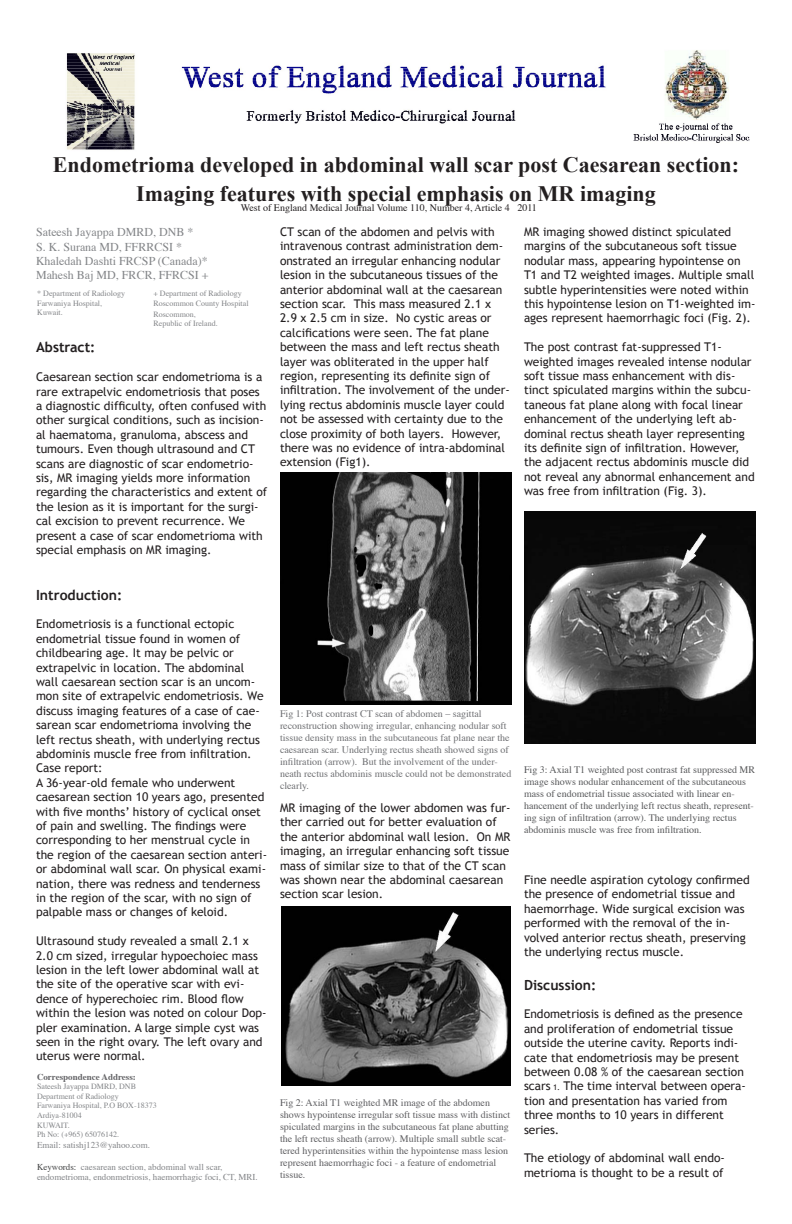
<style>
.page{position:relative;width:792px;height:1224px;background:#fff}
.page>*{position:absolute;margin:0;border:0;box-sizing:border-box;transform-origin:0 0}
.Main_text_paragraph{font:700 22px/28.8px "Times New Roman";color:#231f20;text-align:center}
.Main_text_paragraph-2{font:700 14px "Trebuchet MS";color:#231f20}
.Main_text_paragraph-3{font:12px/14.4px "Trebuchet MS";color:#231f20}
.Main_text_paragraph-4{font:12px "Times";color:#838588}
.Main_text_paragraph-5{font:10px/12px "Times";color:#5e5e61}
.Main_text_paragraph-6{font:10px/12px "Times";color:#6f7073}
.Main_text_paragraph-7{font:10px/12px "Times";color:#58595b}
.Main_text_paragraph-8{font:10px "Times";color:#231f20}
.Main_text_paragraph-9{font:9px "Times";color:#838588}
.Main_text_paragraph-10{font:700 9px "Times";color:#656568}
.Main_text_paragraph-11{font:8px "Times";color:#838588}
.s1{font-size:8px}
.s2{color:#434445}
</style>
<div class="page">
<img style="left:66px;top:50px;width:684px;height:100px">
<img style="left:280px;top:473px;width:232px;height:232px">
<img style="left:281px;top:907px;width:229px;height:178px">
<img style="left:524px;top:512px;width:232px;height:232px">
<p class="Main_text_paragraph" style="left:53px;top:150px;width:688px">Endometrioma developed in abdominal wall scar post Caesarean section:<br>Imaging features with special emphasis on MR imaging</p>
<p class="Main_text_paragraph-3" style="left:280px;top:225px;width:231px">CT scan of the abdomen and pelvis with intravenous contrast administration dem&shy;onstrated an irregular enhancing nodular lesion in the subcutaneous tissues of the anterior abdominal wall at the caesarean section scar. This mass measured 2.1 x 2.9 x 2.5 cm in size. No cystic areas or calcifications were seen. The fat plane between the mass and left rectus sheath layer was obliterated in the upper half region, representing its definite sign of infiltration. The involvement of the under&shy;lying rectus abdominis muscle layer could not be assessed with certainty due to the close proximity of both layers. However, there was no evidence of intra-abdominal extension (Fig1).</p>
<p class="Main_text_paragraph-8" style="left:241px;top:199px;width:298px">West of England Medical Journal Volume 110, Number 4, Article 4 2011</p>
<p class="Main_text_paragraph-3" style="left:524px;top:225px;width:233px">MR imaging showed distinct spiculated margins of the subcutaneous soft tissue nodular mass, appearing hypointense on T1 and T2 weighted images. Multiple small subtle hyperintensities were noted within this hypointense lesion on T1-weighted im&shy;ages represent haemorrhagic foci (Fig. 2).</p>
<p class="Main_text_paragraph-3" style="left:524px;top:340px;width:232px">The post contrast fat-suppressed T1- weighted images revealed intense nodular soft tissue mass enhancement with dis&shy;tinct spiculated margins within the subcu&shy;taneous fat plane along with focal linear enhancement of the underlying left ab&shy;dominal rectus sheath layer representing its definite sign of infiltration. However, the adjacent rectus abdominis muscle did not reveal any abnormal enhancement and was free from infiltration (Fig. 3).</p>
<p class="Main_text_paragraph-4" style="left:36px;top:221px;width:159px">Sateesh Jayappa DMRD, DNB *</p>
<p class="Main_text_paragraph-4" style="left:36px;top:235px;width:148px">S. K. Surana MD, FFRRCSI *</p>
<p class="Main_text_paragraph-4" style="left:36px;top:250px;width:173px">Khaledah Dashti FRCSP (Canada)*</p>
<p class="Main_text_paragraph-4" style="left:36px;top:264px;width:174px">Mahesh Baj MD, FRCR, FFRCSI +</p>
<p class="Main_text_paragraph-11" style="left:37px;top:286px;width:89px">* Department of Radiology</p>
<p class="Main_text_paragraph-11" style="left:37px;top:296px;width:66px">Farwaniya Hospital,</p>
<p class="Main_text_paragraph-11" style="left:37px;top:305px;width:27px">Kuwait.</p>
<p class="Main_text_paragraph-11" style="left:153px;top:286px;width:90px">+ Department of Radiology</p>
<p class="Main_text_paragraph-11" style="left:153px;top:296px;width:97px">Roscommon County Hospital</p>
<p class="Main_text_paragraph-11" style="left:153px;top:306px;width:44px">Roscommon,</p>
<p class="Main_text_paragraph-11" style="left:153px;top:316px;width:66px">Republic of Ireland.</p>
<p class="Main_text_paragraph-2" style="left:36px;top:339px;width:61px">Abstract:</p>
<p class="Main_text_paragraph-3" style="left:36px;top:370px;width:233px">Caesarean section scar endometrioma is a rare extrapelvic endometriosis that poses a diagnostic difficulty, often confused with other surgical conditions, such as incision&shy;al haematoma, granuloma, abscess and tumours. Even though ultrasound and CT scans are diagnostic of scar endometrio&shy;sis, MR imaging yields more information regarding the characteristics and extent of the lesion as it is important for the surgi&shy;cal excision to prevent recurrence. We present a case of scar endometrioma with special emphasis on MR imaging.</p>
<p class="Main_text_paragraph-2" style="left:36px;top:586px;width:88px">Introduction:</p>
<p class="Main_text_paragraph-3" style="left:36px;top:617px;width:229px">Endometriosis is a functional ectopic endometrial tissue found in women of childbearing age. It may be pelvic or extrapelvic in location. The abdominal wall caesarean section scar is an uncom&shy;mon site of extrapelvic endometriosis. We discuss imaging features of a case of cae&shy;sarean scar endometrioma involving the left rectus sheath, with underlying rectus abdominis muscle free from infiltration.</p>
<p class="Main_text_paragraph-3" style="left:36px;top:761px;width:68px">Case report:</p>
<p class="Main_text_paragraph-3" style="left:36px;top:775px;width:233px">A 36-year-old female who underwent caesarean section 10 years ago, presented with five months’ history of cyclical onset of pain and swelling. The findings were corresponding to her menstrual cycle in the region of the caesarean section anteri&shy;or abdominal wall scar. On physical exami&shy;nation, there was redness and tenderness in the region of the scar, with no sign of palpable mass or changes of keloid.</p>
<p class="Main_text_paragraph-3" style="left:36px;top:934px;width:232px">Ultrasound study revealed a small 2.1 x 2.0 cm sized, irregular hypoechoiec mass lesion in the left lower abdominal wall at the site of the operative scar with evi&shy;dence of hyperechoiec rim. Blood flow within the lesion was noted on colour Dop&shy;pler examination. A large simple cyst was seen in the right ovary. The left ovary and uterus were normal.</p>
<p class="Main_text_paragraph-6" style="left:280px;top:706px;width:233px">Fig 1: Post contrast CT scan of abdomen – sagittal reconstruction showing irregular, enhancing nodular soft tissue density mass in the subcutaneous fat plane near the caesarean scar. Underlying rectus sheath showed signs of infiltration (arrow). But the involvement of the under&shy;neath rectus abdominis muscle could not be demonstrated clearly.</p>
<p class="Main_text_paragraph-7" style="left:524px;top:763px;width:233px">Fig 3: Axial T1 weighted post contrast fat suppressed MR image shows nodular enhancement of the subcutaneous mass of endometrial tissue associated with linear en&shy;hancement of the underlying left rectus sheath, represent&shy;ing sign of infiltration (arrow). The underlying rectus abdominis muscle was free from infiltration.</p>
<p class="Main_text_paragraph-3" style="left:280px;top:801px;width:232px">MR imaging of the lower abdomen was fur&shy;ther carried out for better evaluation of the anterior abdominal wall lesion. On MR imaging, an irregular enhancing soft tissue mass of similar size to that of the CT scan was shown near the abdominal caesarean section scar lesion.</p>
<p class="Main_text_paragraph-3" style="left:524px;top:873px;width:227px">Fine needle aspiration cytology confirmed the presence of endometrial tissue and haemorrhage. Wide surgical excision was performed with the removal of the in&shy;volved anterior rectus sheath, preserving the underlying rectus muscle.</p>
<p class="Main_text_paragraph-2" style="left:524px;top:976px;width:74px">Discussion:</p>
<p class="Main_text_paragraph-3" style="left:524px;top:1007px;width:224px">Endometriosis is defined as the presence and proliferation of endometrial tissue outside the uterine cavity. Reports indi&shy;cate that endometriosis may be present between 0.08 % of the caesarean section scars <span class="s1">1.</span> The time interval between opera&shy;tion and presentation has varied from three months to 10 years in different series.</p>
<p class="Main_text_paragraph-3" style="left:524px;top:1151px;width:202px">The etiology of abdominal wall endo&shy;metrioma is thought to be a result of</p>
<p class="Main_text_paragraph-10" style="left:37px;top:1068px;width:100px">Correspondence Address:</p>
<p class="Main_text_paragraph-11" style="left:37px;top:1079px;width:101px">Sateesh Jayappa DMRD, DNB</p>
<p class="Main_text_paragraph-11" style="left:37px;top:1089px;width:83px">Department of Radiology</p>
<p class="Main_text_paragraph-11" style="left:37px;top:1098px;width:121px">Farwaniya Hospital, P.O BOX-18373</p>
<p class="Main_text_paragraph-11" style="left:37px;top:1108px;width:46px">Ardiya-81004</p>
<p class="Main_text_paragraph-11" style="left:37px;top:1117px;width:34px">KUWAIT.</p>
<p class="Main_text_paragraph-11" style="left:37px;top:1127px;width:84px">Ph No: (+965) 65076142.</p>
<p class="Main_text_paragraph-9" style="left:37px;top:1137px;width:115px">Email: satishj123@yahoo.com.</p>
<p class="Main_text_paragraph-9" style="left:37px;top:1158px;width:187px"><span class="s2">Keywords:</span> caesarean section, abdominal wall scar,</p>
<p class="Main_text_paragraph-9" style="left:37px;top:1169px;width:222px">endometrioma, endonmetriosis, haemorrhagic foci, CT, MRI.</p>
<p class="Main_text_paragraph-5" style="left:280px;top:1096px;width:232px">Fig 2: Axial T1 weighted MR image of the abdomen shows hypointense irregular soft tissue mass with distinct spiculated margins in the subcutaneous fat plane abutting the left rectus sheath (arrow). Multiple small subtle scat&shy;tered hyperintensities within the hypointense mass lesion represent haemorrhagic foci - a feature of endometrial tissue.</p>
</div>
